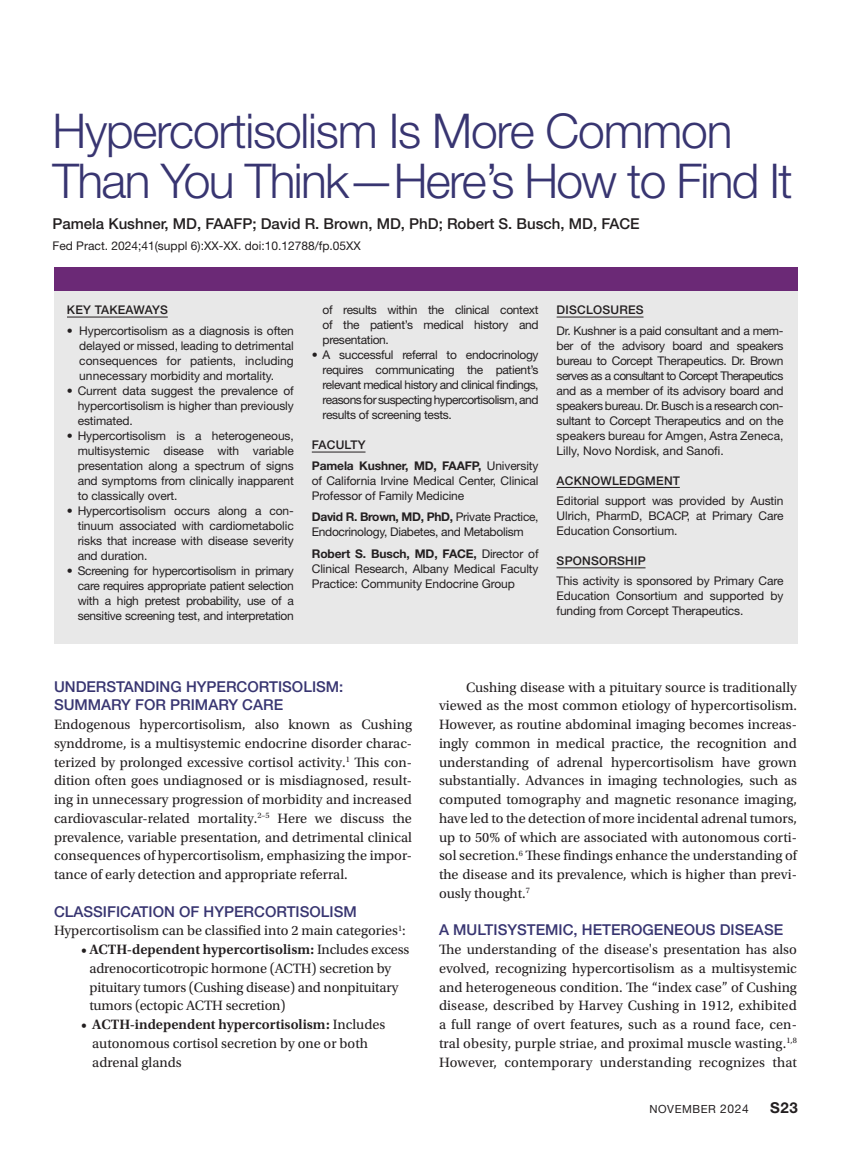
<style>
.page{position:relative;width:851px;height:1161px;background:#fff}
.page>*{position:absolute;margin:0;border:0;box-sizing:border-box;transform-origin:0 0}
.Headline{font:300 48px/49.5px "Helvetica Neue LT Std";letter-spacing:-.025em;color:#383571}
.t1{font:500 15px/18.8px "Helvetica Neue LT Std";color:#383571}
.bio{font:500 15px "Helvetica Neue LT Std";color:#231f20}
.t2{font:700 15px "Helvetica Neue LT Std";color:#231f20}
.t2-2{font:14.25px/18.8px "Utopia Std";color:#231f20;text-align:justify}
.t1-2{font:14.25px/18.8px "Utopia Std";letter-spacing:-.01em;color:#231f20}
.CME_Text{font:12px/15px "Helvetica Neue LT Std";letter-spacing:-.01em;color:#231f20;text-align:justify}
.CME_header{font:500 12px "Helvetica Neue LT Std";letter-spacing:.02em;color:#231f20}
.Bio2{font:12px "Helvetica Neue LT Std";color:#231f20}
.t3{font:11.25px "Helvetica Neue LT Std";letter-spacing:.05em;color:#231f20}
.s1{font-weight:700}
.s2{font-weight:600}
.s3{font-size:12px}
</style>
<div class="page">
<div style="left:54px;top:274px;width:743px;height:370px;background:#e8e8e8"></div>
<div style="left:54px;top:268px;width:743px;height:23px;background:#6b2976"></div>
<hr style="left:67px;top:317px;width:101px;height:1px;background:#231f20">
<hr style="left:312px;top:452px;width:53px;height:1px;background:#231f20">
<hr style="left:556px;top:317px;width:87px;height:1px;background:#231f20">
<hr style="left:556px;top:487px;width:123px;height:1px;background:#231f20">
<hr style="left:556px;top:567px;width:89px;height:1px;background:#231f20">
<p class="Headline" style="left:52px;top:105px;width:741px">Hypercortisolism Is More Common<br>Than You Think—Here’s How to Find It</p>
<p class="bio" style="left:52px;top:215px;width:588px">Pamela Kushner, MD, FAAFP; David R. Brown, MD, PhD; Robert S. Busch, MD, FACE</p>
<p class="Bio2" style="left:52px;top:239px;width:310px">Fed Pract. 2024;41(suppl 6):XX-XX. doi:10.12788/fp.05XX</p>
<p class="CME_header" style="left:67px;top:303px;width:102px">KEY TAKEAWAYS</p>
<p class="CME_Text" style="left:79px;top:323px;width:216px;text-indent:-12px">• Hypercortisolism as a diagnosis is often delayed or missed, leading to detrimental consequences for patients, including unnecessary morbidity and mortality.</p>
<p class="CME_Text" style="left:78px;top:383px;width:217px;text-indent:-11px">• Current data suggest the prevalence of hypercortisolism is higher than previously estimated.</p>
<p class="CME_Text" style="left:78px;top:428px;width:217px;text-indent:-11px">• Hypercortisolism is a heterogeneous, multisystemic disease with variable presentation along a spectrum of signs and symptoms from clinically inapparent to classically overt.</p>
<p class="CME_Text" style="left:78px;top:503px;width:217px;text-indent:-11px">• Hypercortisolism occurs along a con&shy;tinuum associated with cardiometabolic risks that increase with disease severity and duration.</p>
<p class="CME_Text" style="left:78px;top:563px;width:217px;text-indent:-11px">• Screening for hypercortisolism in primary care requires appropriate patient selection with a high pretest probability, use of a sensitive screening test, and interpretation</p>
<p class="CME_Text" style="left:322px;top:302px;width:217px">of results within the clinical context of the patient’s medical history and presentation.</p>
<p class="CME_Text" style="left:322px;top:347px;width:217px;text-indent:-11px">• A successful referral to endocrinology requires communicating the patient’s relevant medical history and clinical findings, reasons for suspecting hypercortisolism, and results of screening tests.</p>
<p class="CME_header" style="left:312px;top:438px;width:55px">FACULTY</p>
<p class="CME_Text" style="left:312px;top:458px;width:228px"><span class="s1">Pamela Kushner, MD, FAAFP,</span> University of California Irvine Medical Center, Clinical Professor of Family Medicine</p>
<p class="CME_Text" style="left:312px;top:510px;width:228px"><span class="s1">David R. Brown, MD, PhD,</span> Private Practice,<br>Endocrinology, Diabetes, and Metabolism</p>
<p class="CME_Text" style="left:312px;top:546px;width:228px"><span class="s1">Robert S. Busch, MD, FACE,</span> Director of Clinical Research, Albany Medical Faculty Practice: Community Endocrine Group</p>
<p class="CME_header" style="left:556px;top:303px;width:89px">DISCLOSURES</p>
<p class="CME_Text" style="left:556px;top:323px;width:228px">Dr. Kushner is a paid consultant and a mem&shy;ber of the advisory board and speakers bureau to Corcept Therapeutics. Dr. Brown serves as a consultant to Corcept Therapeutics and as a member of its advisory board and speakers bureau. Dr. Busch is a research con&shy;sultant to Corcept Therapeutics and on the speakers bureau for Amgen, Astra Zeneca, Lilly, Novo Nordisk, and Sanofi.</p>
<p class="CME_header" style="left:556px;top:473px;width:125px">ACKNOWLEDGMENT</p>
<p class="CME_Text" style="left:556px;top:493px;width:228px">Editorial support was provided by Austin Ulrich, PharmD, BCACP, at Primary Care Education Consortium.</p>
<p class="CME_header" style="left:556px;top:554px;width:91px">SPONSORSHIP</p>
<p class="CME_Text" style="left:556px;top:574px;width:228px">This activity is sponsored by Primary Care Education Consortium and supported by funding from Corcept Therapeutics.</p>
<h1 class="t1" style="left:54px;top:677px;width:291px">UNDERSTANDING HYPERCORTISOLISM:<br>SUMMARY FOR PRIMARY CARE</h1>
<p class="t2-2" style="left:54px;top:715px;width:359px">Endogenous hypercortisolism, also known as Cushing synddrome, is a multisystemic endocrine disorder charac&shy;terized by prolonged excessive cortisol activity.<sup>1</sup> This con&shy;dition often goes undiagnosed or is misdiagnosed, result&shy;ing in unnecessary progression of morbidity and increased cardiovascular-related mortality.<sup>2–5</sup> Here we discuss the prevalence, variable presentation, and detrimental clinical consequences of hypercortisolism, emphasizing the impor&shy;tance of early detection and appropriate referral.</p>
<h1 class="t1" style="left:54px;top:902px;width:304px">CLASSIFICATION OF HYPERCORTISOLISM</h1>
<p class="t2-2" style="left:54px;top:922px;width:353px">Hypercortisolism can be classified into 2 main categories<sup>1</sup>:</p>
<p class="t1-2" style="left:89px;top:940px;width:321px;text-indent:-8px">• <span class="s2">ACTH-dependent hypercortisolism:</span> Includes excess adrenocorticotropic hormone (ACTH) secretion by pituitary tumors (Cushing disease) and nonpituitary tumors (ectopic ACTH secretion)</p>
<p class="t1-2" style="left:92px;top:1015px;width:294px;text-indent:-11px">• <span class="s2">ACTH-independent hypercortisolism:</span> Includes autonomous cortisol secretion by one or both adrenal glands</p>
<p class="t1-2" style="left:439px;top:678px;width:359px;text-align:justify;text-indent:27px">Cushing disease with a pituitary source is traditionally viewed as the most common etiology of hypercortisolism.<br>However, as routine abdominal imaging becomes increas&shy;ingly common in medical practice, the recognition and understanding of adrenal hypercortisolism have grown substantially. Advances in imaging technologies, such as computed tomography and magnetic resonance imaging, have led to the detection of more incidental adrenal tumors, up to 50% of which are associated with autonomous corti&shy;sol secretion.<sup>6</sup> These findings enhance the understanding of the disease and its prevalence, which is higher than previ&shy;ously thought.<sup>7</sup></p>
<h1 class="t1" style="left:439px;top:920px;width:345px">A MULTISYSTEMIC, HETEROGENEOUS DISEASE</h1>
<p class="t2-2" style="left:439px;top:940px;width:359px">The understanding of the disease's presentation has also evolved, recognizing hypercortisolism as a multisystemic and heterogeneous condition. The “index case” of Cushing disease, described by Harvey Cushing in 1912, exhibited a full range of overt features, such as a round face, cen&shy;tral obesity, purple striae, and proximal muscle wasting.<sup>1,8<br></sup>However, contemporary understanding recognizes that</p>
<p class="t3" style="left:649px;top:1102px;width:101px">NOVEMBER <span class="s3">2024</span></p>
<p class="t2" style="left:770px;top:1099px;width:29px">S23</p>
</div>
